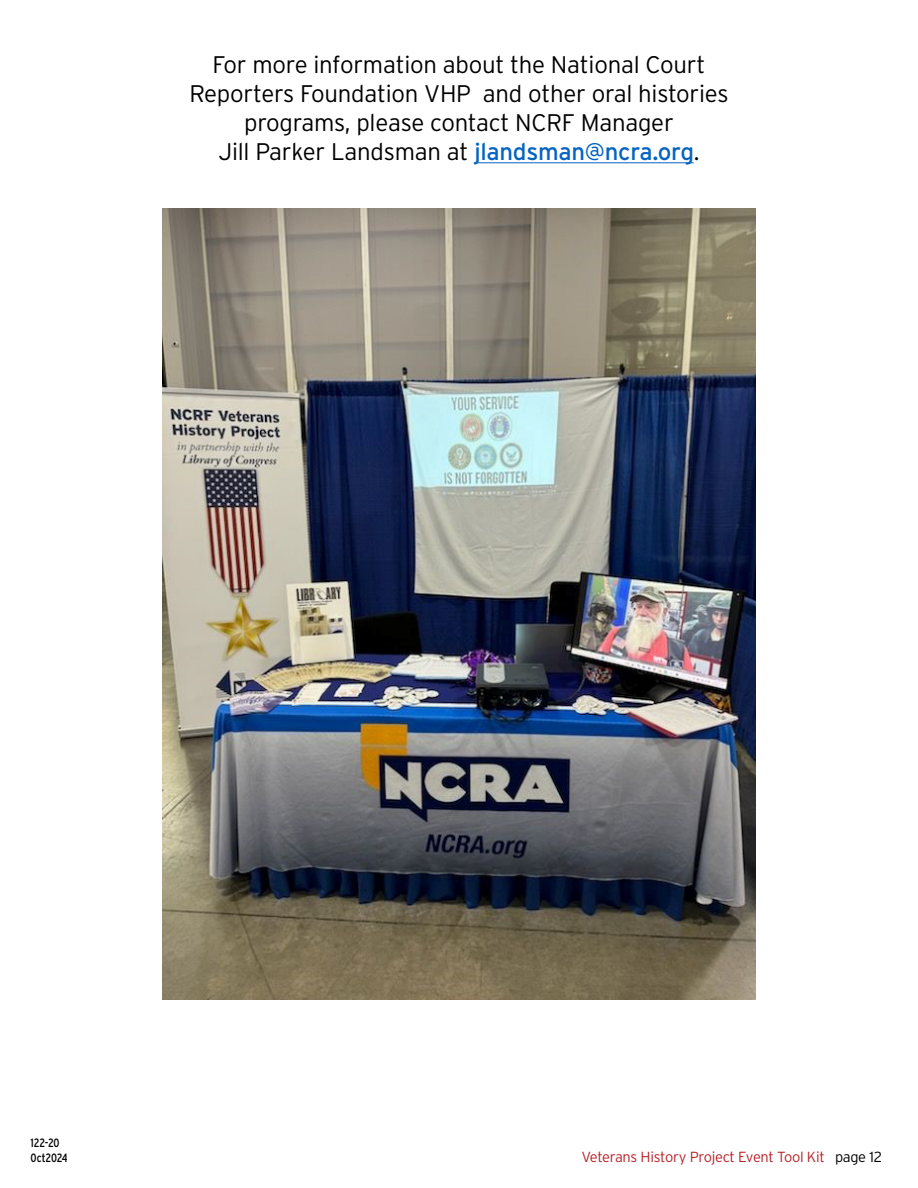
<style>
.page{position:relative;width:918px;height:1188px;background:#fff}
.page>*{position:absolute;margin:0;border:0;box-sizing:border-box;transform-origin:0 0}
.t1{font:300 24px/28.8px "Interstate";letter-spacing:-.01em;color:#000;text-align:center}
.t2{font:300 14.7px "Interstate";letter-spacing:-.02em;color:#b52429}
.t3{font:12px/14.4px "Interstate Condensed";letter-spacing:-.01em;color:#000}
.s1{font-weight:400;color:#0563c1}
.s2{color:#000}
</style>
<div class="page">
<img style="left:162px;top:209px;width:594px;height:791px">
<hr style="left:474px;top:163px;width:220px;height:1px;background:#0563c1">
<p class="t1" style="left:189px;top:50px;width:541px">For more information about the National Court Reporters Foundation VHP and other oral histories programs, please contact NCRF Manager<br>Jill Parker Landsman at <span class="s1">jlandsman@ncra.org</span>.</p>
<p class="t3" style="left:31px;top:1136px;width:38px">122-20<br>Oct2024</p>
<p class="t2" style="left:581px;top:1148px;width:302px">Veterans History Project Event Tool Kit <span class="s2">page 12</span></p>
</div>
